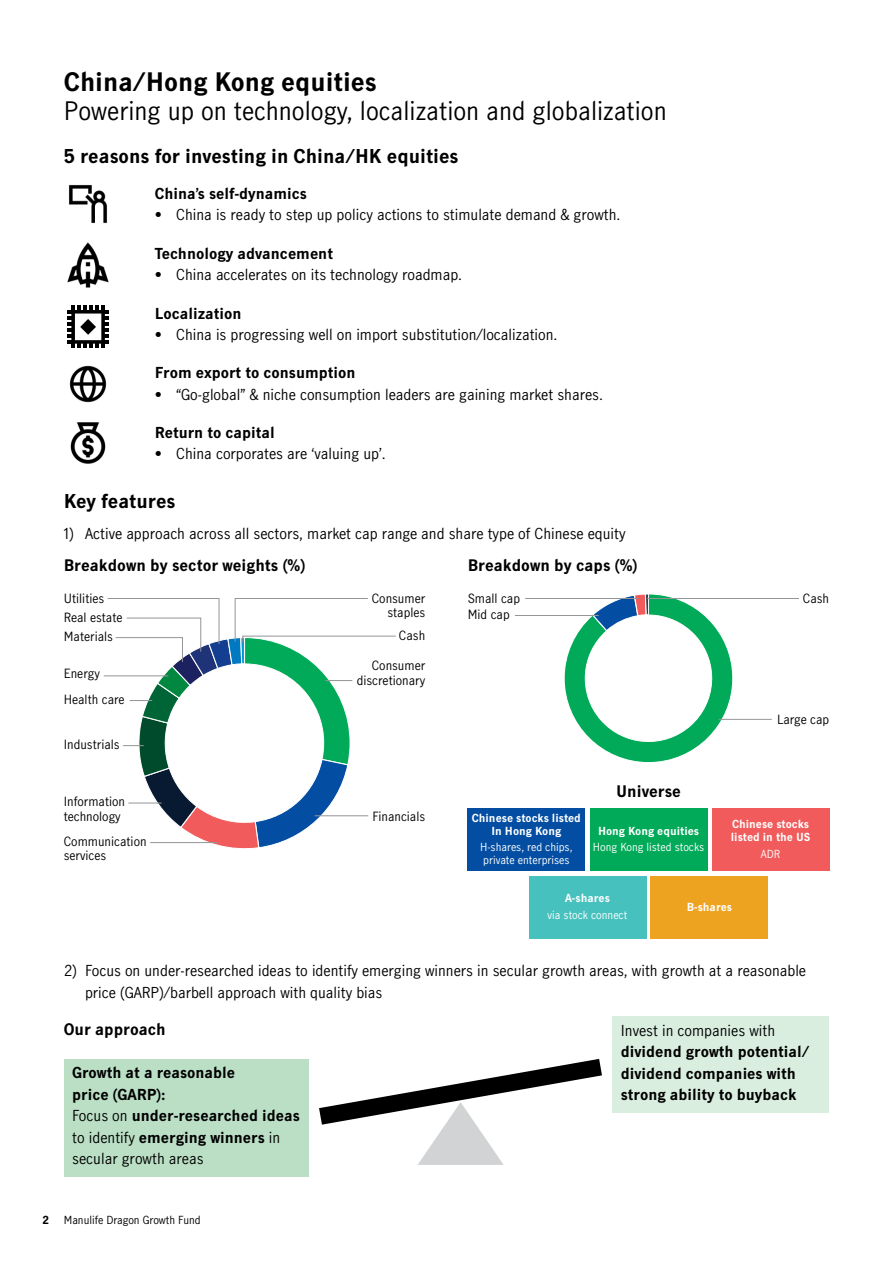
<style>
.page{position:relative;width:893px;height:1263px;background:#fff}
.page>*{position:absolute;margin:0;border:0;box-sizing:border-box;transform-origin:0 0}
.t1{font:24px "Manulife JH Sans";color:#000}
.t2{font:700 24px "Manulife JH Sans";color:#000}
.t3{font:700 18px "Manulife JH Sans";color:#000}
.t4{font:700 15px "Manulife JH Sans";color:#000}
.t5{font:14.25px/21.5px "Manulife JH Sans";color:#000}
.t6{font:700 14.25px/21.3px "Manulife JH Sans";color:#000}
.t7{font:12px/14.4px "Manulife JH Sans";color:#000}
.t8{font:700 10.5px/12.6px "Manulife JH Sans";color:#fff;text-align:center}
.t9{font:10.5px/12.6px "Manulife JH Sans";color:#fff}
.t10{font:10.5px "Manulife JH Sans";color:#000}
.t11{font:700 10.5px "Manulife JH Sans";color:#000}
.s1{font-weight:400}
</style>
<div class="page">
<svg style="left:564px;top:594px;width:169px;height:169px"></svg>
<div style="left:468px;top:808px;width:117px;height:63px;background:#034ea2"></div>
<div style="left:590px;top:808px;width:117px;height:63px;background:#00aa59"></div>
<div style="left:712px;top:808px;width:117px;height:63px;background:#f15b5b"></div>
<div style="left:529px;top:876px;width:117px;height:62px;background:#46c1be"></div>
<div style="left:651px;top:876px;width:117px;height:62px;background:#eea320"></div>
<div style="left:64px;top:1059px;width:245px;height:117px;background:#badfc5"></div>
<div style="left:612px;top:1016px;width:217px;height:97px;background:#daeee0"></div>
<img style="left:69px;top:185px;width:38px;height:38px">
<img style="left:67px;top:242px;width:42px;height:46px">
<img style="left:69px;top:365px;width:38px;height:38px">
<img style="left:70px;top:422px;width:36px;height:42px">
<svg style="left:319px;top:1059px;width:283px;height:106px"></svg>
<hr style="left:525px;top:598px;width:114px;height:1px;background:#939598">
<hr style="left:515px;top:615px;width:84px;height:1px;background:#939598">
<hr style="left:647px;top:598px;width:152px;height:1px;background:#939598">
<hr style="left:719px;top:719px;width:53px;height:1px;background:#939598">
<hr style="left:104px;top:675px;width:64px;height:1px;background:#939598">
<svg style="left:107px;top:598px;width:289px;height:251px"></svg>
<svg style="left:67px;top:306px;width:42px;height:42px"></svg>
<h1 class="t2" style="left:64px;top:64px;width:314px">China/Hong Kong equities</h1>
<h1 class="t1" style="left:64px;top:93px;width:605px">Powering up on technology, localization and globalization</h1>
<p class="t3" style="left:64px;top:143px;width:396px">5 reasons for investing in China/HK equities</p>
<p class="t6" style="left:155px;top:182px;width:154px">China’s self-dynamics</p>
<p class="t5" style="left:155px;top:204px;width:467px">• China is ready to step up policy actions to stimulate demand &amp; growth.</p>
<p class="t6" style="left:155px;top:242px;width:180px">Technology advancement</p>
<p class="t5" style="left:155px;top:263px;width:309px">• China accelerates on its technology roadmap.</p>
<p class="t6" style="left:155px;top:302px;width:88px">Localization</p>
<p class="t5" style="left:155px;top:323px;width:404px">• China is progressing well on import substitution/localization.</p>
<p class="t6" style="left:155px;top:362px;width:202px">From export to consumption</p>
<p class="t5" style="left:155px;top:383px;width:450px">• “Go-global” &amp; niche consumption leaders are gaining market shares.</p>
<p class="t6" style="left:155px;top:421px;width:121px">Return to capital</p>
<p class="t5" style="left:155px;top:443px;width:232px">• China corporates are ‘valuing up’.</p>
<p class="t3" style="left:64px;top:488px;width:113px">Key features</p>
<p class="t5" style="left:64px;top:523px;width:563px">1) Active approach across all sectors, market cap range and share type of Chinese equity</p>
<p class="t4" style="left:64px;top:554px;width:243px">Breakdown by sector weights (%)</p>
<p class="t4" style="left:468px;top:554px;width:171px">Breakdown by caps (%)</p>
<p class="t7" style="left:64px;top:590px;width:42px">Utilities</p>
<p class="t7" style="left:468px;top:590px;width:54px">Small cap</p>
<p class="t7" style="left:64px;top:609px;width:60px">Real estate</p>
<p class="t7" style="left:468px;top:607px;width:43px">Mid cap</p>
<p class="t7" style="left:64px;top:629px;width:51px">Materials</p>
<p class="t7" style="left:64px;top:660px;width:62px;line-height:26px">Energy<br>Health care</p>
<p class="t7" style="left:64px;top:737px;width:57px">Industrials</p>
<p class="t7" style="left:372px;top:590px;width:55px;text-align:right">Consumer staples</p>
<p class="t7" style="left:399px;top:628px;width:28px">Cash</p>
<p class="t7" style="left:357px;top:658px;width:70px;text-align:right">Consumer discretionary</p>
<p class="t7" style="left:64px;top:794px;width:63px">Information technology</p>
<p class="t7" style="left:64px;top:833px;width:84px">Communication services</p>
<p class="t7" style="left:372px;top:808px;width:54px">Financials</p>
<p class="t8" style="left:472px;top:811px;width:111px">Chinese stocks listed<br>In Hong Kong</p>
<p class="t9" style="left:480px;top:841px;width:94px">H-shares, red chips, private enterprises</p>
<p class="t4" style="left:616px;top:781px;width:66px">Universe</p>
<p class="t8" style="left:598px;top:824px;width:103px">Hong Kong equities</p>
<p class="t9" style="left:593px;top:841px;width:113px">Hong Kong listed stocks</p>
<p class="t7" style="left:803px;top:590px;width:28px">Cash</p>
<p class="t7" style="left:777px;top:711px;width:54px">Large cap</p>
<p class="t8" style="left:731px;top:817px;width:81px;text-align:left">Chinese stocks listed in the US</p>
<p class="t9" style="left:761px;top:847px;width:21px">ADR</p>
<p class="t8" style="left:565px;top:891px;width:46px">A-shares</p>
<p class="t9" style="left:548px;top:908px;width:81px">via stock connect</p>
<p class="t8" style="left:687px;top:900px;width:47px">B-shares</p>
<p class="t5" style="left:85px;top:959px;width:723px;text-indent:-21px">2) Focus on under-researched ideas to identify emerging winners in secular growth areas, with growth at a reasonable price (GARP)/barbell approach with quality bias</p>
<p class="t4" style="left:64px;top:1018px;width:104px">Our approach</p>
<p class="t6" style="left:72px;top:1062px;width:229px">Growth at a reasonable<br>price (GARP):<br><span class="s1">Focus on</span> under-researched ideas <span class="s1">to identify</span> emerging winners <span class="s1">in secular growth areas</span></p>
<p class="t11" style="left:43px;top:1213px;width:8px">2</p>
<p class="t10" style="left:64px;top:1213px;width:138px">Manulife Dragon Growth Fund</p>
<p class="t5" style="left:621px;top:1019px;width:156px">Invest in companies with</p>
<p class="t6" style="left:621px;top:1040px;width:190px">dividend growth potential/ dividend companies with strong ability to buyback</p>
</div>
